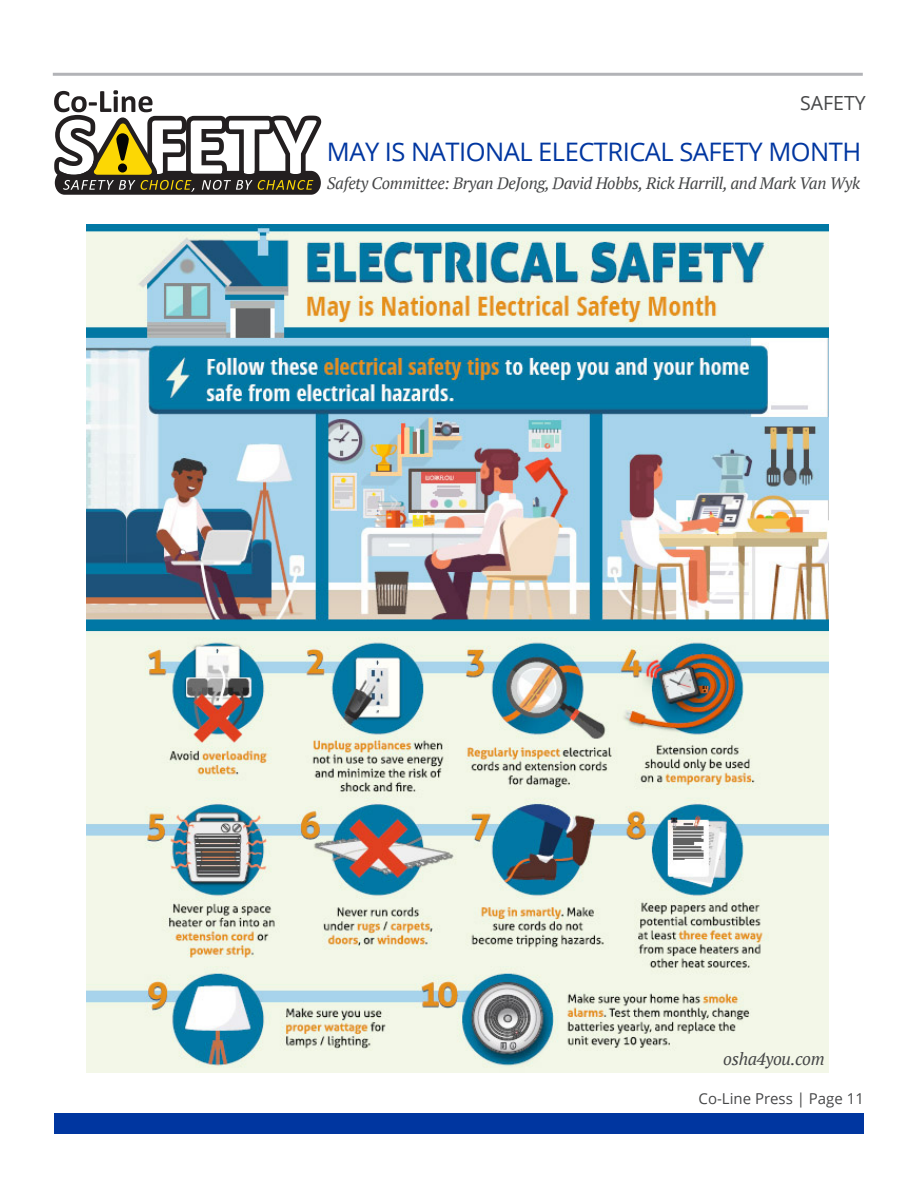
<style>
.page{position:relative;width:918px;height:1188px;background:#fff}
.page>*{position:absolute;margin:0;border:0;box-sizing:border-box;transform-origin:0 0}
.t1{font:25.5px "Open Sans";letter-spacing:-.02em;color:#0036a0}
.t2{font:19.5px "Open Sans";color:#464748}
.t3{font:italic 17.4px "PT Serif";letter-spacing:-.02em;color:#464748}
.t4{font:italic 16.5px "PT Serif";letter-spacing:-.02em;color:#464748}
.t5{font:15px "Open Sans";color:#464748}
</style>
<div class="page">
<div style="left:54px;top:1113px;width:810px;height:21px;background:#0036a0"></div>
<hr style="left:53px;top:73px;width:810px;height:3px;background:#b2b3b7">
<svg style="left:54px;top:90px;width:267px;height:105px"></svg>
<img style="left:86px;top:225px;width:743px;height:848px">
<p class="t2" style="left:800px;top:89px;width:67px">SAFETY</p>
<p class="t1" style="left:327px;top:134px;width:536px">MAY IS NATIONAL ELECTRICAL SAFETY MONTH</p>
<p class="t4" style="left:327px;top:173px;width:535px">Safety Committee: Bryan DeJong, David Hobbs, Rick Harrill, and Mark Van Wyk</p>
<p class="t3" style="left:723px;top:1048px;width:103px">osha4you.com</p>
<p class="t5" style="left:699px;top:1088px;width:167px">Co-Line Press | Page 11</p>
</div>
